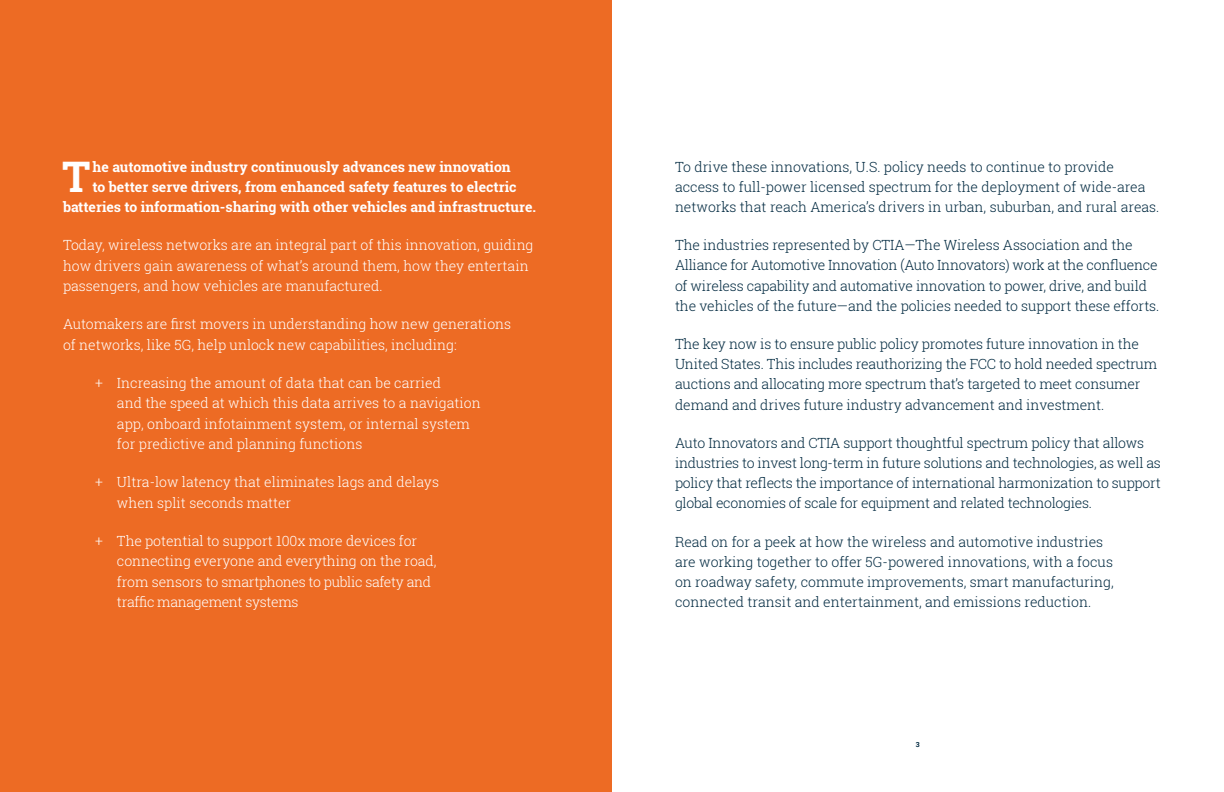
<style>
.page{position:relative;width:1224px;height:792px;background:#fff}
.page>*{position:absolute;margin:0;border:0;box-sizing:border-box;transform-origin:0 0}
.t1{font:700 42.1px "Roboto Slab";color:#fff}
.t2{font:300 14px/20.2px "Roboto Slab";letter-spacing:-.01em;color:#002940}
.t3{font:300 14px/20.3px "Roboto Slab";color:#fff}
.t4{font:700 14px "Roboto Slab";color:#fff}
.t5{font:700 7px "Roboto";color:#002940}
</style>
<div class="page">
<div style="left:0;top:0;width:612px;height:792px;background:#ed6b24"></div>
<h1 class="t1" style="left:62px;top:148px;width:30px">T</h1>
<p class="t4" style="left:93px;top:157px;width:420px">he automotive industry continuously advances new innovation</p>
<p class="t4" style="left:93px;top:177px;width:425px">to better serve drivers, from enhanced safety features to electric</p>
<p class="t4" style="left:63px;top:197px;width:475px">batteries to information-sharing with other vehicles and infrastructure.</p>
<p class="t3" style="left:63px;top:235px;width:472px">Today, wireless networks are an integral part of this innovation, guiding how drivers gain awareness of what’s around them, how they entertain passengers, and how vehicles are manufactured.</p>
<p class="t3" style="left:63px;top:314px;width:450px">Automakers are first movers in understanding how new generations of networks, like 5G, help unlock new capabilities, including:</p>
<p class="t3" style="left:117px;top:372px;width:365px;text-indent:-22px">+ Increasing the amount of data that can be carried<br>and the speed at which this data arrives to a navigation app, onboard infotainment system, or internal system for predictive and planning functions</p>
<p class="t3" style="left:117px;top:472px;width:324px;text-indent:-22px">+ Ultra-low latency that eliminates lags and delays when split seconds matter</p>
<p class="t3" style="left:117px;top:530px;width:321px;text-indent:-22px">+ The potential to support 100x more devices for connecting everyone and everything on the road, from sensors to smartphones to public safety and traffic management systems</p>
<p class="t2" style="left:675px;top:156px;width:486px">To drive these innovations, U.S. policy needs to continue to provide access to full-power licensed spectrum for the deployment of wide-area networks that reach America’s drivers in urban, suburban, and rural areas.</p>
<p class="t2" style="left:675px;top:235px;width:486px">The industries represented by CTIA—The Wireless Association and the Alliance for Automotive Innovation (Auto Innovators) work at the confluence of wireless capability and automative innovation to power, drive, and build the vehicles of the future—and the policies needed to support these efforts.</p>
<p class="t2" style="left:675px;top:333px;width:484px">The key now is to ensure public policy promotes future innovation in the United States. This includes reauthorizing the FCC to hold needed spectrum auctions and allocating more spectrum that’s targeted to meet consumer demand and drives future industry advancement and investment.</p>
<p class="t2" style="left:675px;top:432px;width:487px">Auto Innovators and CTIA support thoughtful spectrum policy that allows industries to invest long-term in future solutions and technologies, as well as policy that reflects the importance of international harmonization to support global economies of scale for equipment and related technologies.</p>
<p class="t2" style="left:675px;top:531px;width:440px">Read on for a peek at how the wireless and automotive industries are working together to offer 5G-powered innovations, with a focus on roadway safety, commute improvements, smart manufacturing, connected transit and entertainment, and emissions reduction.</p>
<p class="t5" style="left:916px;top:740px;width:6px">3</p>
</div>
